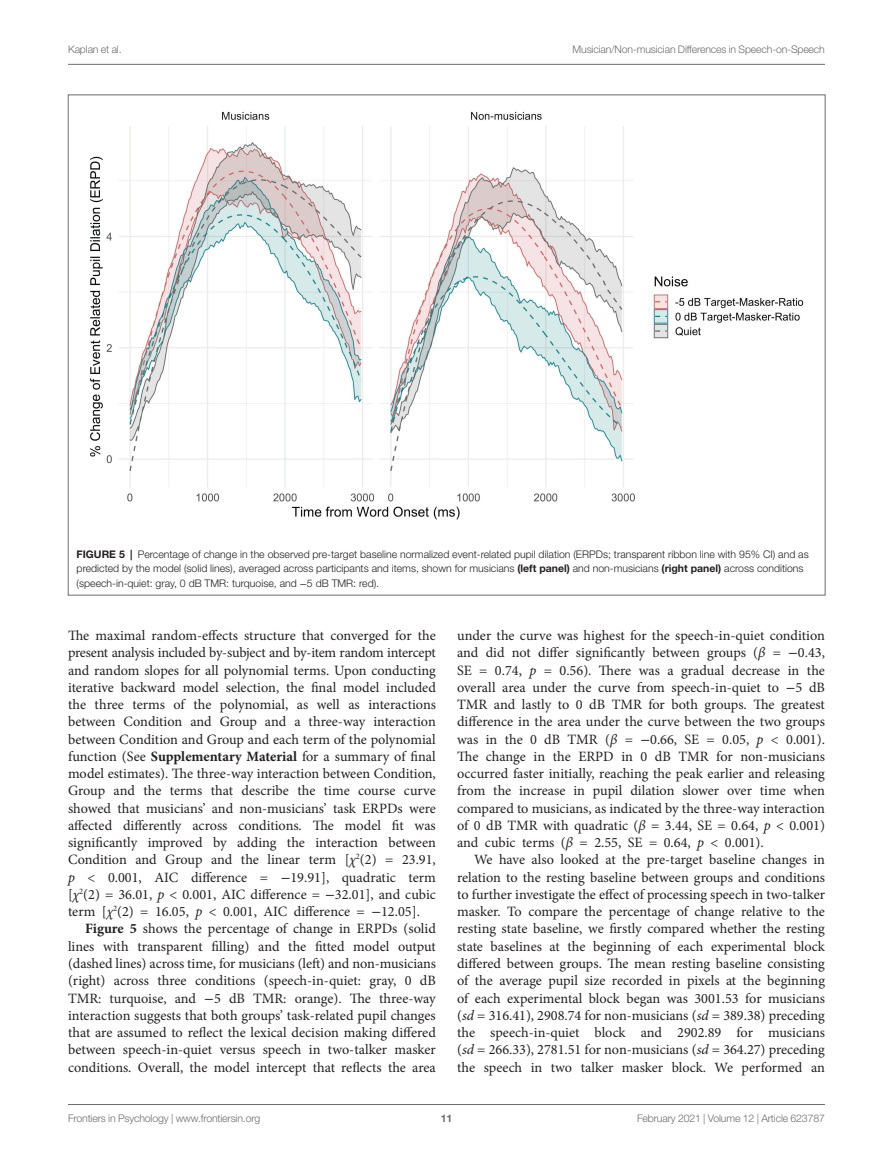
<style>
.page{position:relative;width:893px;height:1170px;background:#fff}
.page>*{position:absolute;margin:0;border:0;box-sizing:border-box;transform-origin:0 0}
.TEXT{font:14.25px/17.2px "Minion Pro";color:#231f20;text-align:justify}
.TEXT_FLUSH{font:14.25px/17.2px "Minion Pro";color:#231f20;text-align:justify}
.FIG_LEG{font:300 10.5px/14.2px "Helvetica Neue LT Std";color:#231f20}
.t1{font:300 10.5px "Helvetica Neue LT Std";letter-spacing:-.015em;color:#6c6d70}
.t2{font:700 10.5px "Helvetica Neue LT Std";color:#6c6d70}
.s1{font-weight:700}
.s2{font-family:"STIX General";font-weight:400}
.s3{font-style:italic}
.s4{font-family:"STIX General"}
</style>
<div class="page">
<hr style="left:68px;top:64px;width:757px;height:1px;background:#6c6d70">
<hr style="left:68px;top:1104px;width:757px;height:1px;background:#6c6d70">
<img style="left:90px;top:111px;width:714px;height:409px">
<p class="t1" style="left:68px;top:42px;width:55px">Kaplan et al.</p>
<p class="t1" style="left:573px;top:42px;width:254px">Musician/Non-musician Differences in Speech-on-Speech</p>
<p class="FIG_LEG" style="left:77px;top:547px;width:734px"><span class="s1">FIGURE 5 |</span> Percentage of change in the observed pre-target baseline normalized event-related pupil dilation (ERPDs; transparent ribbon line with 95% CI) and as predicted by the model (solid lines), averaged across participants and items, shown for musicians <span class="s1">(left panel)</span> and non-musicians <span class="s1">(right panel)</span> across conditions (speech-in-quiet: gray, 0 dB TMR: turquoise, and <span class="s2">−</span>5 dB TMR: red).</p>
<p class="TEXT_FLUSH" style="left:68px;top:627px;width:369px">The maximal random-effects structure that converged for the present analysis included by-subject and by-item random intercept and random slopes for all polynomial terms. Upon conducting iterative backward model selection, the final model included the three terms of the polynomial, as well as interactions between Condition and Group and a three-way interaction between Condition and Group and each term of the polynomial function (See <span class="s1">Supplementary Material</span> for a summary of final model estimates). The three-way interaction between Condition, Group and the terms that describe the time course curve showed that musicians’ and non-musicians’ task ERPDs were affected differently across conditions. The model fit was significantly improved by adding the interaction between Condition and Group and the linear term [<span class="s3">χ</span><sup>2</sup>(2) = 23.91, <span class="s3">p</span> &lt; 0.001, AIC difference = <span class="s4">−</span>19.91], quadratic term [<span class="s3">χ</span><sup>2</sup>(2) = 36.01, <span class="s3">p</span> &lt; 0.001, AIC difference = <span class="s4">−</span>32.01], and cubic term [<span class="s3">χ</span><sup>2</sup>(2) = 16.05, <span class="s3">p</span> &lt; 0.001, AIC difference = <span class="s4">−</span>12.05].</p>
<p class="TEXT" style="left:68px;top:920px;width:369px;text-indent:17px"><span class="s1">Figure 5</span> shows the percentage of change in ERPDs (solid lines with transparent filling) and the fitted model output (dashed lines) across time, for musicians (left) and non-musicians (right) across three conditions (speech-in-quiet: gray, 0 dB TMR: turquoise, and <span class="s4">−</span>5 dB TMR: orange). The three-way interaction suggests that both groups’ task-related pupil changes that are assumed to reflect the lexical decision making differed between speech-in-quiet versus speech in two-talker masker conditions. Overall, the model intercept that reflects the area</p>
<p class="TEXT" style="left:457px;top:627px;width:369px">under the curve was highest for the speech-in-quiet condition and did not differ significantly between groups (<span class="s3">β</span> = <span class="s4">−</span>0.43, SE = 0.74, <span class="s3">p</span> = 0.56). There was a gradual decrease in the overall area under the curve from speech-in-quiet to <span class="s4">−</span>5 dB TMR and lastly to 0 dB TMR for both groups. The greatest difference in the area under the curve between the two groups was in the 0 dB TMR (<span class="s3">β</span> = <span class="s4">−</span>0.66, SE = 0.05, <span class="s3">p</span> &lt; 0.001).<br>The change in the ERPD in 0 dB TMR for non-musicians occurred faster initially, reaching the peak earlier and releasing from the increase in pupil dilation slower over time when compared to musicians, as indicated by the three-way interaction of 0 dB TMR with quadratic (<span class="s3">β</span> = 3.44, SE = 0.64, <span class="s3">p</span> &lt; 0.001) and cubic terms (<span class="s3">β</span> = 2.55, SE = 0.64, <span class="s3">p</span> &lt; 0.001).</p>
<p class="TEXT" style="left:457px;top:851px;width:369px;text-indent:17px">We have also looked at the pre-target baseline changes in relation to the resting baseline between groups and conditions to further investigate the effect of processing speech in two-talker masker. To compare the percentage of change relative to the resting state baseline, we firstly compared whether the resting state baselines at the beginning of each experimental block differed between groups. The mean resting baseline consisting of the average pupil size recorded in pixels at the beginning of each experimental block began was 3001.53 for musicians (<span class="s3">sd</span> = 316.41), 2908.74 for non-musicians (<span class="s3">sd</span> = 389.38) preceding the speech-in-quiet block and 2902.89 for musicians (<span class="s3">sd</span> = 266.33), 2781.51 for non-musicians (<span class="s3">sd</span> = 364.27) preceding the speech in two talker masker block. We performed an</p>
<p class="t1" style="left:68px;top:1111px;width:194px">Frontiers in Psychology | www.frontiersin.org</p>
<p class="t2" style="left:441px;top:1111px;width:13px">11</p>
<p class="t1" style="left:637px;top:1111px;width:189px">February 2021 | Volume 12 | Article 623787</p>
</div>
